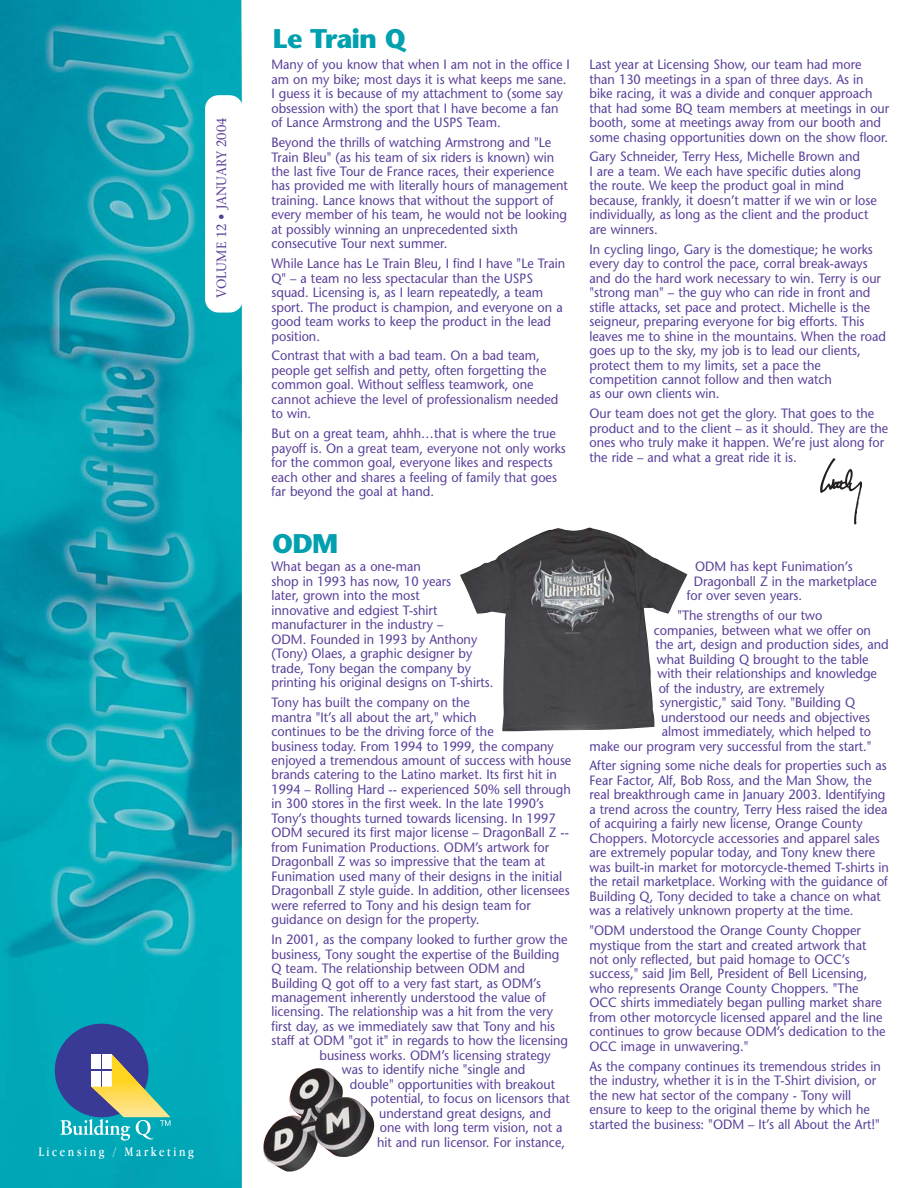
<style>
.page{position:relative;width:918px;height:1188px;background:#fff}
.page>*{position:absolute;margin:0;border:0;box-sizing:border-box;transform-origin:0 0}
.t1{font:700 27px "Stone Sans";letter-spacing:-.03em;color:#00a0af}
.t2{font:13.5px/14.4px "Stone Sans";color:#5a3f99;scale:.94 1}
.t3{font:13.5px "Stone Serif";letter-spacing:-.005em;color:#5a3f99;scale:.95 1}
.t4{font:13.5px "Apple Garamond";letter-spacing:.195em;color:#fff}
</style>
<div class="page">
<img style="left:0;top:0;width:242px;height:1188px">
<div style="left:55px;top:1024px;width:94px;height:93px;background:#393996;border-radius:50%"></div>
<svg style="left:60px;top:1054px;width:110px;height:87px"></svg>
<img style="left:820px;top:458px;width:43px;height:67px">
<img style="left:460px;top:527px;width:227px;height:204px">
<img style="left:263px;top:1068px;width:112px;height:104px">
<p class="t3" style="left:216px;top:298px;width:192px;rotate:-90deg">VOLUME 12 • JANUARY 2004</p>
<p class="t4" style="left:38px;top:1147px;width:157px">Licensing / Marketing</p>
<h1 class="t1" style="left:273px;top:28px;width:134px">Le Train Q</h1>
<p class="t2" style="left:272px;top:59px;width:319px">Many of you know that when I am not in the office I am on my bike; most days it is what keeps me sane.<br>I guess it is because of my attachment to (some say obsession with) the sport that I have become a fan of Lance Armstrong and the USPS Team.</p>
<p class="t2" style="left:272px;top:137px;width:317px">Beyond the thrills of watching Armstrong and "Le Train Bleu" (as his team of six riders is known) win the last five Tour de France races, their experience has provided me with literally hours of management training. Lance knows that without the support of every member of his team, he would not be looking at possibly winning an unprecedented sixth consecutive Tour next summer.</p>
<p class="t2" style="left:272px;top:258px;width:314px">While Lance has Le Train Bleu, I find I have "Le Train Q" – a team no less spectacular than the USPS squad. Licensing is, as I learn repeatedly, a team sport. The product is champion, and everyone on a good team works to keep the product in the lead position.</p>
<p class="t2" style="left:272px;top:350px;width:307px">Contrast that with a bad team. On a bad team, people get selfish and petty, often forgetting the common goal. Without selfless teamwork, one cannot achieve the level of professionalism needed to win.</p>
<p class="t2" style="left:272px;top:428px;width:315px">But on a great team, ahhh…that is where the true payoff is. On a great team, everyone not only works for the common goal, everyone likes and respects each other and shares a feeling of family that goes far beyond the goal at hand.</p>
<h1 class="t1" style="left:272px;top:533px;width:68px">ODM</h1>
<p class="t2" style="left:272px;top:561px;width:238px">What began as a one-man<br>shop in 1993 has now, 10 years<br>later, grown into the most<br>innovative and edgiest T-shirt manufacturer in the industry –<br>ODM. Founded in 1993 by Anthony (Tony) Olaes, a graphic designer by trade, Tony began the company by printing his original designs on T-shirts.</p>
<p class="t2" style="left:272px;top:697px;width:321px">Tony has built the company on the<br>mantra "It’s all about the art," which<br>continues to be the driving force of the<br>business today. From 1994 to 1999, the company enjoyed a tremendous amount of success with house brands catering to the Latino market. Its first hit in 1994 – Rolling Hard -- experienced 50% sell through in 300 stores in the first week. In the late 1990’s Tony’s thoughts turned towards licensing. In 1997<br>ODM secured its first major license – DragonBall Z -- from Funimation Productions. ODM’s artwork for Dragonball Z was so impressive that the team at Funimation used many of their designs in the initial Dragonball Z style guide. In addition, other licensees were referred to Tony and his design team for guidance on design for the property.</p>
<p class="t2" style="left:272px;top:934px;width:317px">In 2001, as the company looked to further grow the</p>
<p class="t2" style="left:272px;top:948px;width:308px">business, Tony sought the expertise of the Building</p>
<p class="t2" style="left:272px;top:963px;width:271px">Q team. The relationship between ODM and</p>
<p class="t2" style="left:272px;top:977px;width:288px">Building Q got off to a very fast start, as ODM’s</p>
<p class="t2" style="left:272px;top:992px;width:293px">management inherently understood the value of</p>
<p class="t2" style="left:272px;top:1006px;width:301px">licensing. The relationship was a hit from the very</p>
<p class="t2" style="left:272px;top:1020px;width:303px">first day, as we immediately saw that Tony and his</p>
<p class="t2" style="left:272px;top:1035px;width:317px">staff at ODM "got it" in regards to how the licensing</p>
<p class="t2" style="left:320px;top:1049px;width:248px">business works. ODM’s licensing strategy</p>
<p class="t2" style="left:342px;top:1064px;width:197px">was to identify niche "single and</p>
<p class="t2" style="left:350px;top:1078px;width:220px">double" opportunities with breakout</p>
<p class="t2" style="left:371px;top:1093px;width:213px">potential, to focus on licensors that</p>
<p class="t2" style="left:379px;top:1107px;width:184px">understand great designs, and</p>
<p class="t2" style="left:380px;top:1122px;width:196px">one with long term vision, not a</p>
<p class="t2" style="left:377px;top:1136px;width:202px">hit and run licensor. For instance,</p>
<p class="t2" style="left:590px;top:59px;width:320px">Last year at Licensing Show, our team had more than 130 meetings in a span of three days. As in bike racing, it was a divide and conquer approach that had some BQ team members at meetings in our booth, some at meetings away from our booth and some chasing opportunities down on the show floor.</p>
<p class="t2" style="left:590px;top:151px;width:307px">Gary Schneider, Terry Hess, Michelle Brown and<br>I are a team. We each have specific duties along the route. We keep the product goal in mind because, frankly, it doesn’t matter if we win or lose individually, as long as the client and the product are winners.</p>
<p class="t2" style="left:590px;top:243px;width:317px">In cycling lingo, Gary is the domestique; he works every day to control the pace, corral break-aways and do the hard work necessary to win. Terry is our "strong man" – the guy who can ride in front and stifle attacks, set pace and protect. Michelle is the seigneur, preparing everyone for big efforts. This leaves me to shine in the mountains. When the road goes up to the sky, my job is to lead our clients, protect them to my limits, set a pace the competition cannot follow and then watch<br>as our own clients win.</p>
<p class="t2" style="left:590px;top:408px;width:319px">Our team does not get the glory. That goes to the product and to the client – as it should. They are the ones who truly make it happen. We’re just along for the ride – and what a great ride it is.</p>
<p class="t2" style="left:695px;top:561px;width:169px">ODM has kept Funimation’s</p>
<p class="t2" style="left:694px;top:575px;width:196px">Dragonball Z in the marketplace</p>
<p class="t2" style="left:687px;top:590px;width:124px">for over seven years.</p>
<p class="t2" style="left:677px;top:610px;width:156px">"The strengths of our two</p>
<p class="t2" style="left:654px;top:624px;width:233px">companies, between what we offer on</p>
<p class="t2" style="left:655px;top:639px;width:250px">the art, design and production sides, and</p>
<p class="t2" style="left:657px;top:653px;width:227px">what Building Q brought to the table</p>
<p class="t2" style="left:658px;top:668px;width:235px">with their relationships and knowledge</p>
<p class="t2" style="left:659px;top:682px;width:178px">of the industry, are extremely</p>
<p class="t2" style="left:660px;top:697px;width:209px">synergistic," said Tony. "Building Q</p>
<p class="t2" style="left:661px;top:711px;width:224px">understood our needs and objectives</p>
<p class="t2" style="left:662px;top:726px;width:224px">almost immediately, which helped to</p>
<p class="t2" style="left:590px;top:740px;width:302px">make our program very successful from the start."</p>
<p class="t2" style="left:590px;top:760px;width:320px">After signing some niche deals for properties such as Fear Factor, Alf, Bob Ross, and the Man Show, the real breakthrough came in January 2003. Identifying a trend across the country, Terry Hess raised the idea of acquiring a fairly new license, Orange County Choppers. Motorcycle accessories and apparel sales are extremely popular today, and Tony knew there was built-in market for motorcycle-themed T-shirts in the retail marketplace. Working with the guidance of Building Q, Tony decided to take a chance on what was a relatively unknown property at the time.</p>
<p class="t2" style="left:590px;top:925px;width:316px">"ODM understood the Orange County Chopper mystique from the start and created artwork that not only reflected, but paid homage to OCC’s success," said Jim Bell, President of Bell Licensing, who represents Orange County Choppers. "The OCC shirts immediately began pulling market share from other motorcycle licensed apparel and the line continues to grow because ODM’s dedication to the OCC image in unwavering."</p>
<p class="t2" style="left:590px;top:1060px;width:311px">As the company continues its tremendous strides in the industry, whether it is in the T-Shirt division, or the new hat sector of the company - Tony will ensure to keep to the original theme by which he started the business: "ODM – It’s all About the Art!"</p>
</div>
